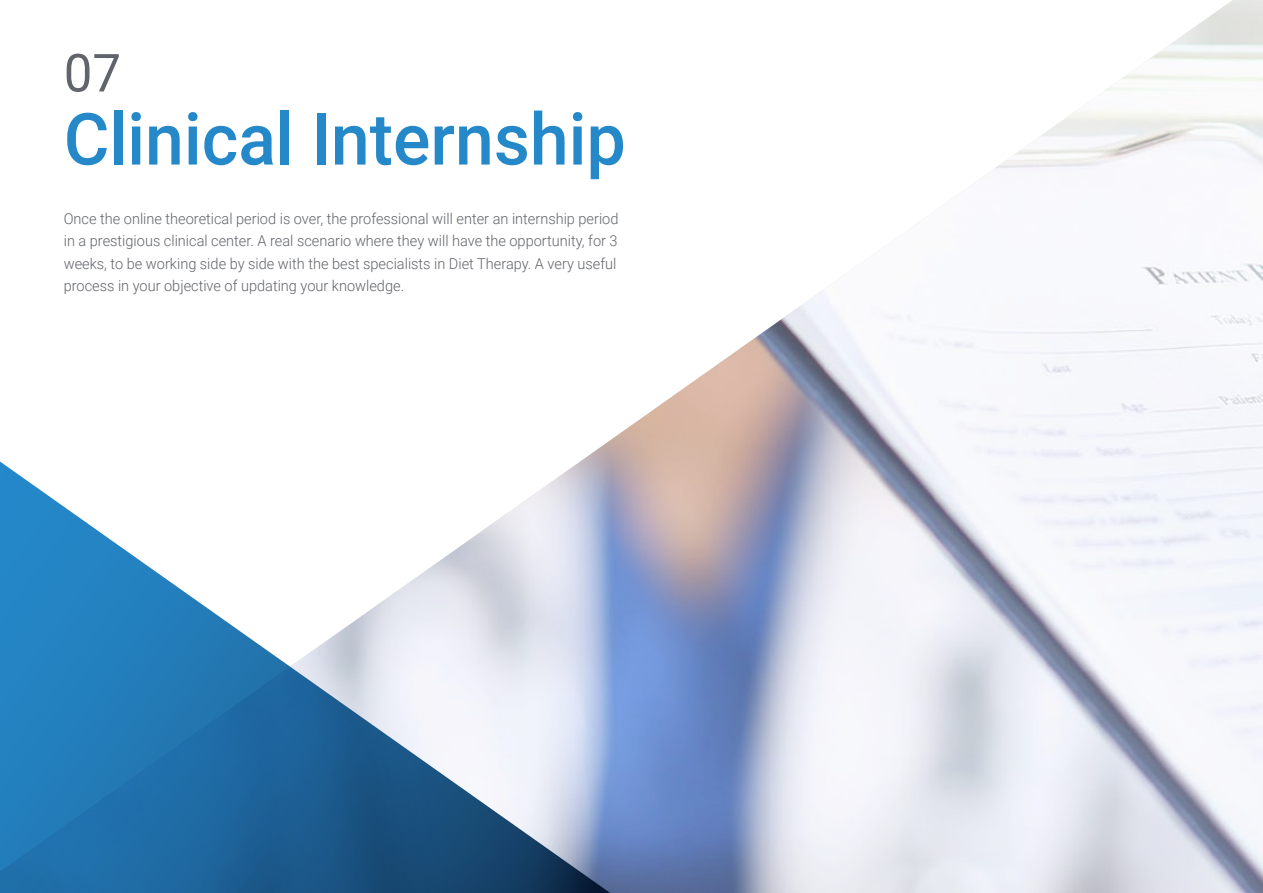
<style>
.page{position:relative;width:1263px;height:893px;background:#fff}
.page>*{position:absolute;margin:0;border:0;box-sizing:border-box;transform-origin:0 0}
.t1{font:500 72px "Roboto";color:#2488c9}
.t2{font:52.5px "Roboto";color:#61646a}
.t3{font:300 15px/22.5px "Roboto";color:#61646a}
</style>
<div class="page">
<img style="left:602px;top:0;width:661px;height:893px">
<svg style="left:0;top:446px;width:640px;height:447px"></svg>
<h2 class="t2" style="left:64px;top:36px;width:59px">07</h2>
<h1 class="t1" style="left:64px;top:89px;width:563px">Clinical Internship</h1>
<p class="t3" style="left:64px;top:207px;width:556px">Once the online theoretical period is over, the professional will enter an internship period in a prestigious clinical center. A real scenario where they will have the opportunity, for 3 weeks, to be working side by side with the best specialists in Diet Therapy. A very useful process in your objective of updating your knowledge.</p>
</div>
